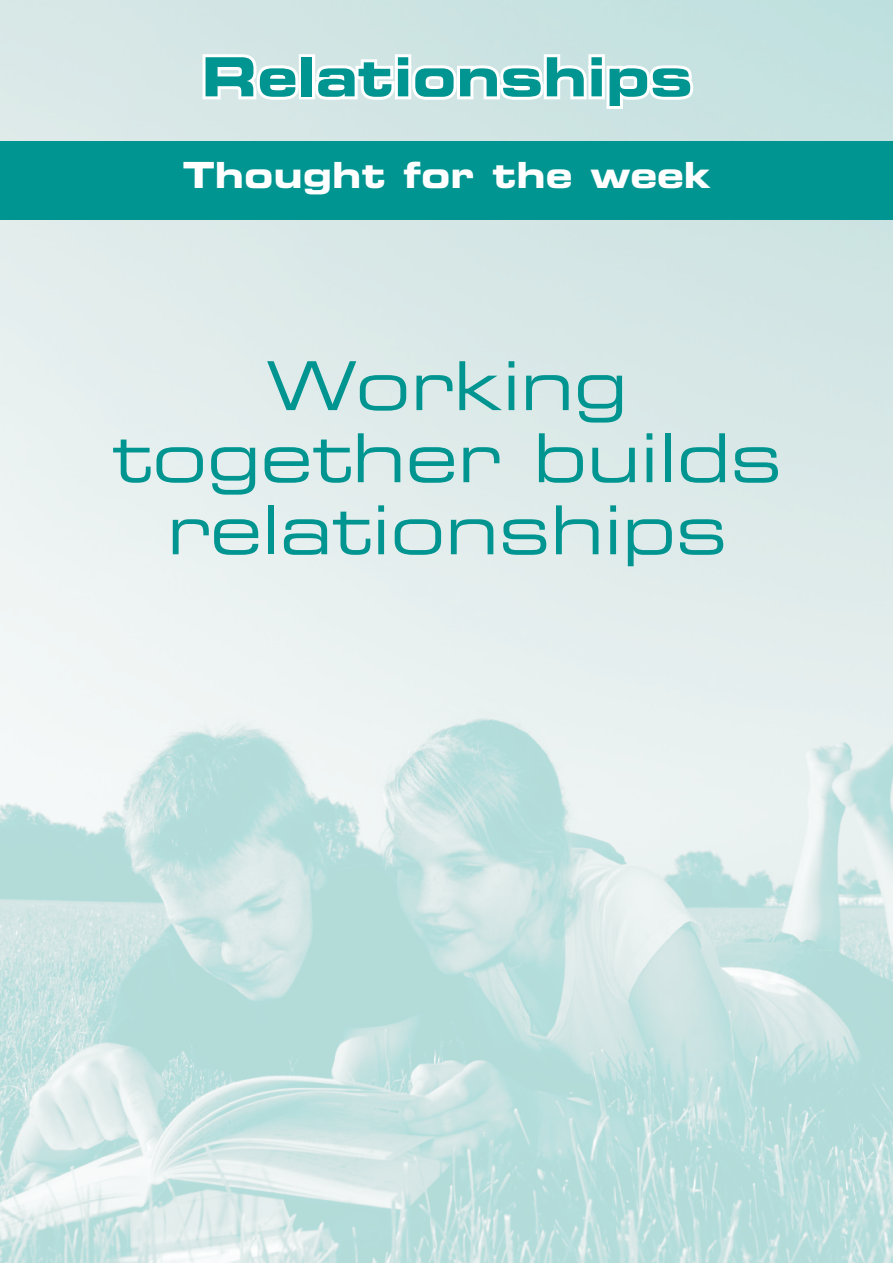
<style>
.page{position:relative;width:893px;height:1263px;background:#fff}
.page>*{position:absolute;margin:0;border:0;box-sizing:border-box;transform-origin:0 0}
.t1{font:67.5px/72px "Eurostile Extended Two";color:#009590;text-align:center}
.t2{font:54px "Eurostile Bold Extended Two";color:#009590}
.t3{font:36px "Eurostile Bold Extended Two";color:#fff}
</style>
<div class="page">
<img style="left:0;top:0;width:892px;height:1262px">
<div style="left:0;top:142px;width:892px;height:78px;background:#009590"></div>
<svg style="left:199px;top:51px;width:102px;height:52px"></svg>
<div style="left:299px;top:54px;width:16px;height:45px;border:6px solid #fff"></div>
<svg style="left:312px;top:51px;width:384px;height:61px"></svg>
<p class="t2" style="left:201px;top:39px;width:492px">Relationships</p>
<p class="t3" style="left:183px;top:149px;width:530px">Thought for the week</p>
<p class="t1" style="left:112px;top:348px;width:671px">Working together builds relationships</p>
</div>
